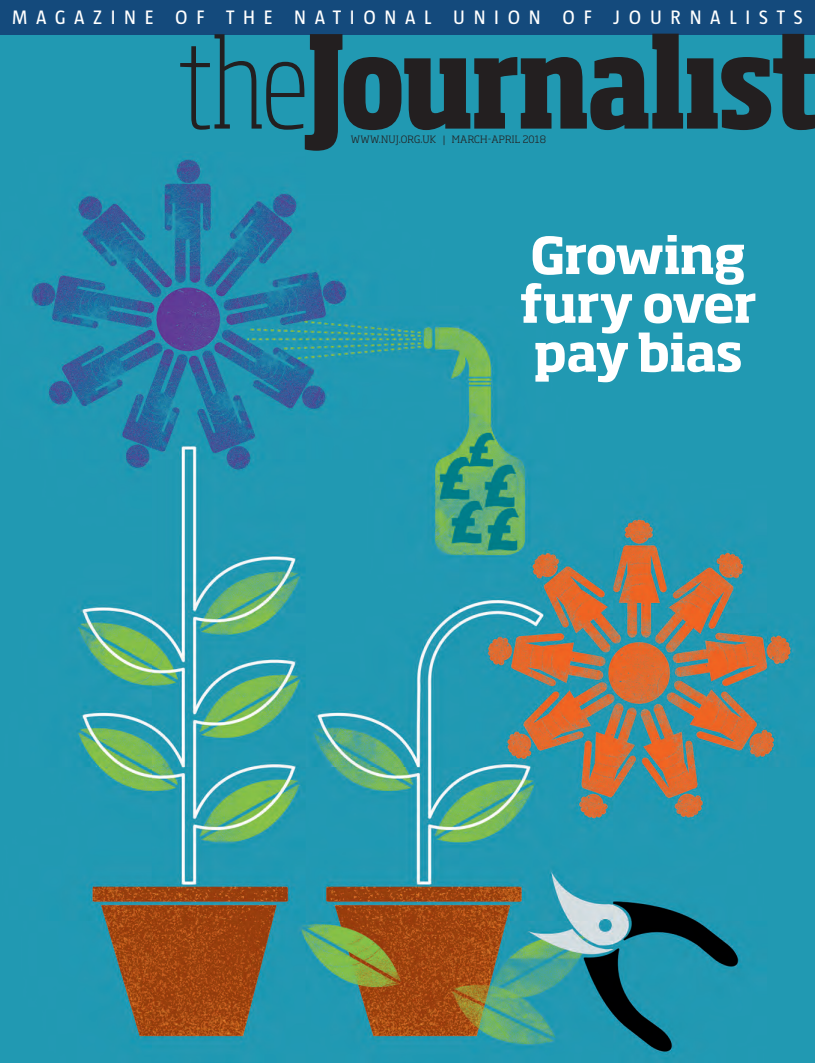
<style>
.page{position:relative;width:815px;height:1063px;background:#fff}
.page>*{position:absolute;margin:0;border:0;box-sizing:border-box;transform-origin:0 0}
.t1{font:700 50px/48.8px "Soho Pro";letter-spacing:-.025em;color:#fff}
.t2{font:20px "Taz";letter-spacing:.435em;color:#fff}
.t3{font:300 10px "Soho Pro";letter-spacing:.02em;color:#231f20}
</style>
<div class="page">
<img style="left:0;top:34px;width:815px;height:1029px">
<div style="left:0;top:0;width:815px;height:34px;background:#144a7c"></div>
<svg style="left:180px;top:34px;width:635px;height:117px;background:#216777"></svg>
<p class="t2" style="left:12px;top:7px;width:792px">MAGAZINE OF THE NATIONAL UNION OF JOURNALISTS</p>
<p class="t3" style="left:351px;top:131px;width:197px">WWW.NUJ.ORG.UK | MARCH-APRIL 2018</p>
<h1 class="t1" style="left:519px;top:228px;width:239px">Growing fury over pay bias</h1>
</div>
